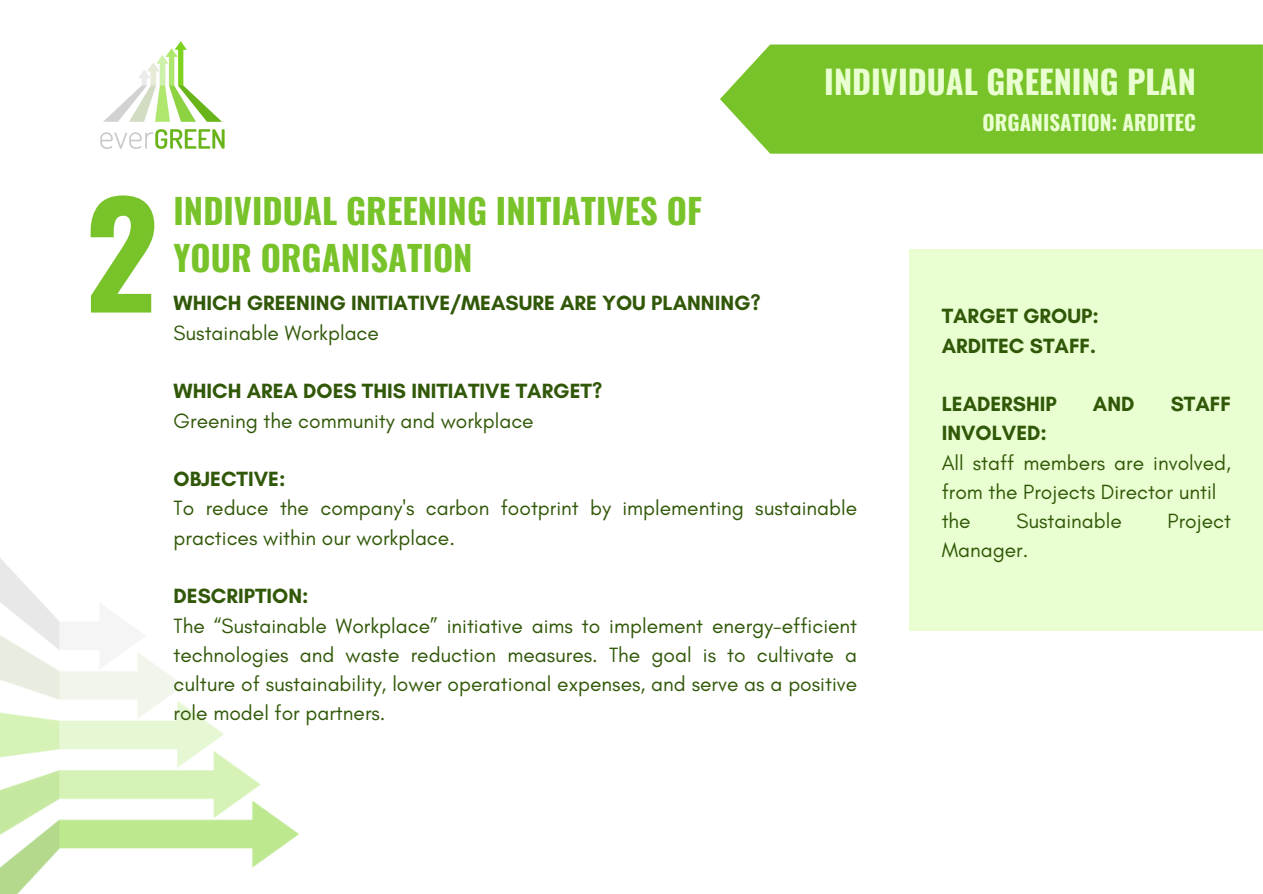
<style>
.page{position:relative;width:1263px;height:894px;background:#fff}
.page>*{position:absolute;margin:0;border:0;box-sizing:border-box;transform-origin:0 0}
.t1{font:700 142.5px "Oswald";color:#79c32a}
.t2{font:700 34.5px/47.2px "Oswald";color:#79c32a}
.t3{font:700 32.4px "Oswald";color:#eaffd1}
.t4{font:21px/29.2px "Glacial Indifference";color:#315808}
.t5{font:700 21px/29.2px "Glacial Indifference";color:#315808}
.t6{font:700 21px "Oswald";color:#eaffd1}
</style>
<div class="page">
<img style="left:0;top:558px;width:299px;height:335px">
<img style="left:100px;top:41px;width:125px;height:108px">
<div style="left:720px;top:44px;width:543px;height:110px;background:#79c32a"></div>
<div style="left:910px;top:249px;width:353px;height:381px;background:#eaffd1"></div>
<h1 class="t3" style="left:824px;top:56px;width:373px">INDIVIDUAL GREENING PLAN</h1>
<h1 class="t6" style="left:982px;top:106px;width:215px">ORGANISATION: ARDITEC</h1>
<p class="t1" style="left:85px;top:142px;width:75px">2</p>
<h2 class="t2" style="left:174px;top:186px;width:530px">INDIVIDUAL GREENING INITIATIVES OF<br>YOUR ORGANISATION</h2>
<p class="t5" style="left:174px;top:288px;width:589px">WHICH GREENING INITIATIVE/MEASURE ARE YOU PLANNING?</p>
<p class="t4" style="left:174px;top:318px;width:207px">Sustainable Workplace</p>
<p class="t5" style="left:174px;top:376px;width:430px">WHICH AREA DOES THIS INITIATIVE TARGET?</p>
<p class="t4" style="left:174px;top:405px;width:362px">Greening the community and workplace</p>
<p class="t5" style="left:174px;top:464px;width:113px">OBJECTIVE:</p>
<p class="t4" style="left:174px;top:493px;width:685px">To reduce the company's carbon footprint by implementing sustainable practices within our workplace.</p>
<p class="t5" style="left:174px;top:581px;width:136px">DESCRIPTION:</p>
<p class="t4" style="left:174px;top:610px;width:685px;text-align:justify">The “Sustainable Workplace” initiative aims to implement energy-efficient technologies and waste reduction measures. The goal is to cultivate a culture of sustainability, lower operational expenses, and serve as a positive role model for partners.</p>
<p class="t5" style="left:942px;top:301px;width:159px">TARGET GROUP:<br>ARDITEC STAFF.</p>
<p class="t5" style="left:942px;top:389px;width:117px">LEADERSHIP</p>
<p class="t5" style="left:1093px;top:389px;width:43px">AND</p>
<p class="t5" style="left:1171px;top:389px;width:62px">STAFF</p>
<p class="t5" style="left:942px;top:418px;width:107px">INVOLVED:</p>
<p class="t4" style="left:942px;top:447px;width:291px">All staff members are involved, from the Projects Director until the</p>
<p class="t4" style="left:1016px;top:506px;width:107px">Sustainable</p>
<p class="t4" style="left:1168px;top:506px;width:65px">Project</p>
<p class="t4" style="left:942px;top:535px;width:88px">Manager.</p>
</div>
